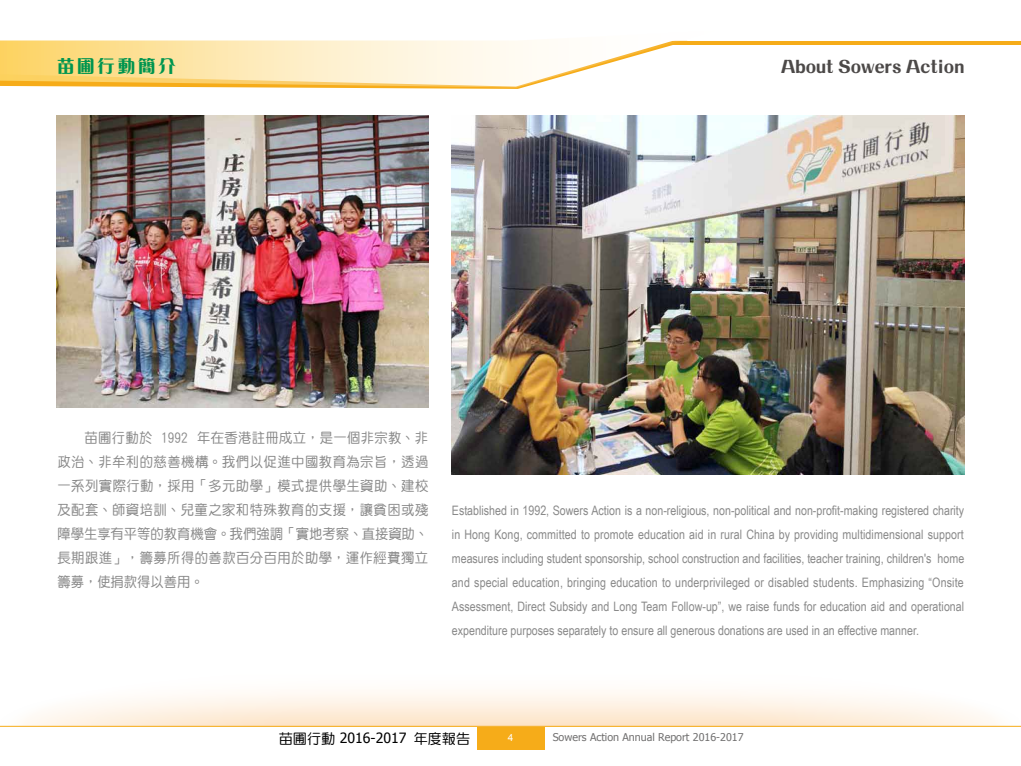
<style>
.page{position:relative;width:1021px;height:766px;background:#fff}
.page>*{position:absolute;margin:0;border:0;box-sizing:border-box;transform-origin:0 0}
.t1{font:800 18px "M Ellan HK";color:#4c4948}
.t2{font:800 18px "M Ellan HK";letter-spacing:.125em;color:#00954f}
.t3{font:14.1px "Tahoma";color:#000}
.t4{font:14px/24px "DF Yuan W5 WIN BF";letter-spacing:.035em;color:#898989;text-align:justify;scale:.95 1}
.t5{font:13px/24px "Arial Narrow";color:#898989;text-align:justify}
.t6{font:10.7px "Tahoma";color:#727171}
.t7{font:10px "Arial";color:#fff}
.s1{font-family:"DF Yuan W5 WIN BF"}
</style>
<div class="page">
<svg style="left:0;top:692px;width:1020px;height:35px"></svg>
<svg style="left:190px;top:87px;width:335px;height:2px"></svg>
<hr style="left:665px;top:41px;width:355px;height:3px;background:#f6ac19">
<svg style="left:0;top:40px;width:717px;height:47px"></svg>
<div style="left:477px;top:727px;width:67px;height:22px;background:#f6ac19"></div>
<hr style="left:0;top:725px;width:1020px;height:1px;background:#f6ac19">
<img style="left:57px;top:116px;width:371px;height:291px">
<img style="left:452px;top:116px;width:512px;height:358px">
<h1 class="t2" style="left:57px;top:53px;width:121px">苗圃行動簡介</h1>
<h1 class="t1" style="left:781px;top:54px;width:184px">About Sowers Action</h1>
<p class="t4" style="left:57px;top:426px;width:392px">　　苗圃行動於 1992 年在香港註冊成立，是一個非宗教、非政治、非牟利的慈善機構。我們以促進中國教育為宗旨，透過一系列實際行動，採用「多元助學」模式提供學生資助、建校及配套、師資培訓、兒童之家和特殊教育的支援，讓貧困或殘障學生享有平等的教育機會。我們強調「實地考察、直接資助、長期跟進」，籌募所得的善款百分百用於助學，運作經費獨立籌募，使捐款得以善用。</p>
<p class="t5" style="left:452px;top:497px;width:514px">Established in 1992, Sowers Action is a non-religious, non-political and non-profit-making registered charity in Hong Kong, committed to promote education aid in rural China by providing multidimensional support measures including student sponsorship, school construction and facilities, teacher training, children's home and special education, bringing education to underprivileged or disabled students. Emphasizing “Onsite Assessment, Direct Subsidy and Long Team Follow-up”, we raise funds for education aid and operational expenditure purposes separately to ensure all generous donations are used in an effective manner.</p>
<p class="t3" style="left:279px;top:727px;width:193px"><span class="s1">苗圃行動</span> 2016-2017 <span class="s1">年度報告</span></p>
<p class="t7" style="left:507px;top:730px;width:7px">4</p>
<p class="t6" style="left:552px;top:730px;width:192px">Sowers Action Annual Report 2016-2017</p>
</div>
